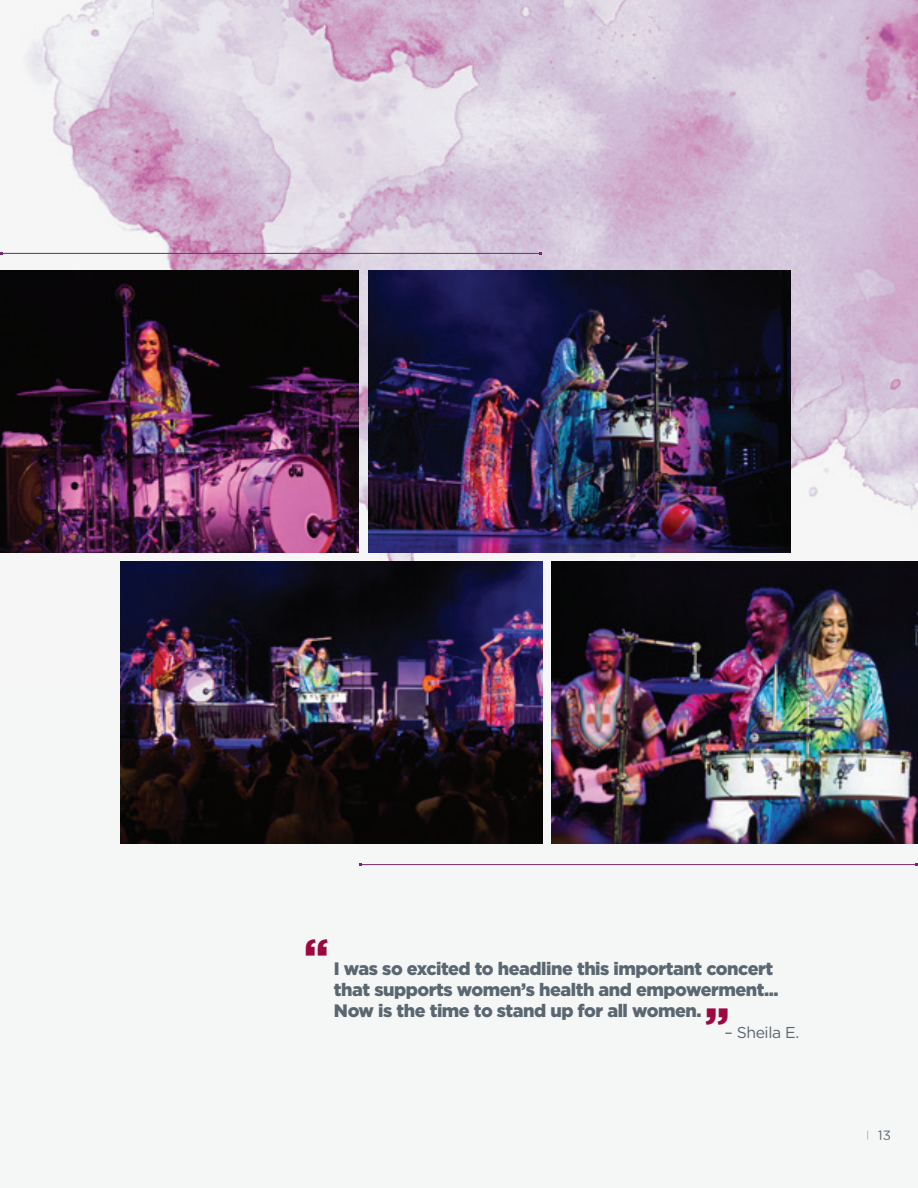
<style>
.page{position:relative;width:918px;height:1188px;background:#fff}
.page>*{position:absolute;margin:0;border:0;box-sizing:border-box;transform-origin:0 0}
.t1{font:900 45px "Gotham";color:#9d0741}
.t2{font:900 18px/21px "Gotham";letter-spacing:-.025em;color:#5a6670}
.t3{font:15.75px "Gotham";letter-spacing:-.025em;color:#5a6670}
.t4{font:13.5px "Gotham";color:#5a6670}
.s1{color:#b88bbe}
</style>
<div class="page">
<img style="left:0;top:0;width:918px;height:685px">
<img style="left:0;top:271px;width:359px;height:281px">
<img style="left:120px;top:562px;width:422px;height:281px">
<img style="left:368px;top:271px;width:422px;height:281px">
<img style="left:552px;top:562px;width:366px;height:281px">
<hr style="left:2px;top:253px;width:539px;height:1px;background:#712a6a">
<hr style="left:360px;top:864px;width:556px;height:1px;background:#712a6a">
<h1 class="t1" style="left:304px;top:929px;width:26px">“</h1>
<p class="t2" style="left:334px;top:958px;width:446px">I was so excited to headline this important concert that supports women’s health and empowerment...<br>Now is the time to stand up for all women.</p>
<p class="t3" style="left:724px;top:1022px;width:76px">– Sheila E.</p>
<h1 class="t1" style="left:730px;top:1035px;width:26px;rotate:-180deg">“</h1>
<p class="t4" style="left:866px;top:1126px;width:27px"><span class="s1">I</span> 13</p>
</div>
